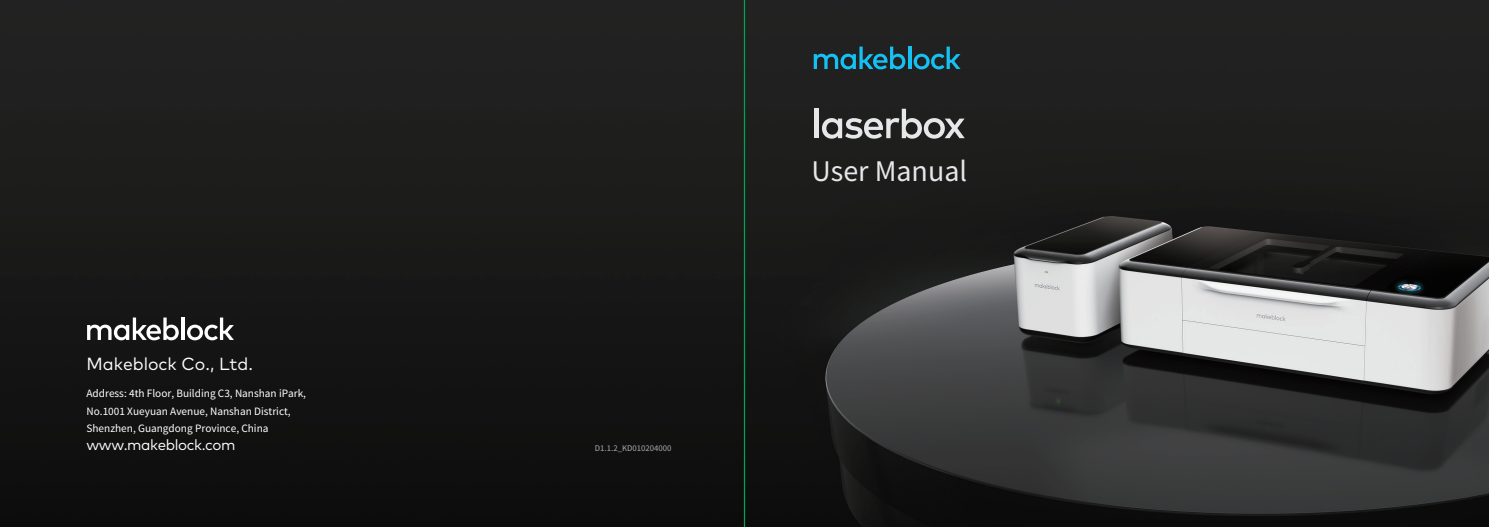
<style>
.page{position:relative;width:1489px;height:527px;background:#fff}
.page>*{position:absolute;margin:0;border:0;box-sizing:border-box;transform-origin:0 0}
.t1{font:30px "Source Sans Pro";color:#e6e7e9}
.t2{font:17.5px "Mark Pro";color:#fff}
.t3{font:15px "Mark Pro";letter-spacing:-.025em;color:#fff}
.t4{font:11.25px/17.5px "Source Sans Pro";color:#fff}
.t5{font:8.75px "Source Sans Pro";color:#a8a9ad}
</style>
<div class="page">
<img style="left:0;top:0;width:1488px;height:526px">
<svg style="left:87px;top:317px;width:92px;height:23px"></svg>
<hr style="left:181px;top:317px;width:3px;height:22px;background:#fff">
<svg style="left:187px;top:317px;width:47px;height:23px"></svg>
<svg style="left:813px;top:47px;width:92px;height:22px"></svg>
<svg style="left:907px;top:47px;width:4px;height:22px"></svg>
<svg style="left:913px;top:47px;width:47px;height:22px"></svg>
<hr style="left:814px;top:109px;width:4px;height:29px;background:#e6e7e9">
<svg style="left:822px;top:109px;width:142px;height:29px"></svg>
<hr style="left:743px;top:0;width:2px;height:526px;background:#00a54f">
<h2 class="t2" style="left:86px;top:350px;width:168px">Makeblock Co., Ltd.</h2>
<p class="t4" style="left:86px;top:384px;width:221px">Address: 4th Floor, Building C3, Nanshan iPark,<br>No.1001 Xueyuan Avenue, Nanshan District,<br>Shenzhen, Guangdong Province, China</p>
<h3 class="t3" style="left:86px;top:433px;width:151px">www.makeblock.com</h3>
<p class="t5" style="left:595px;top:442px;width:78px">D1.1.2_KD010204000</p>
<h1 class="t1" style="left:811px;top:151px;width:157px">User Manual</h1>
</div>
